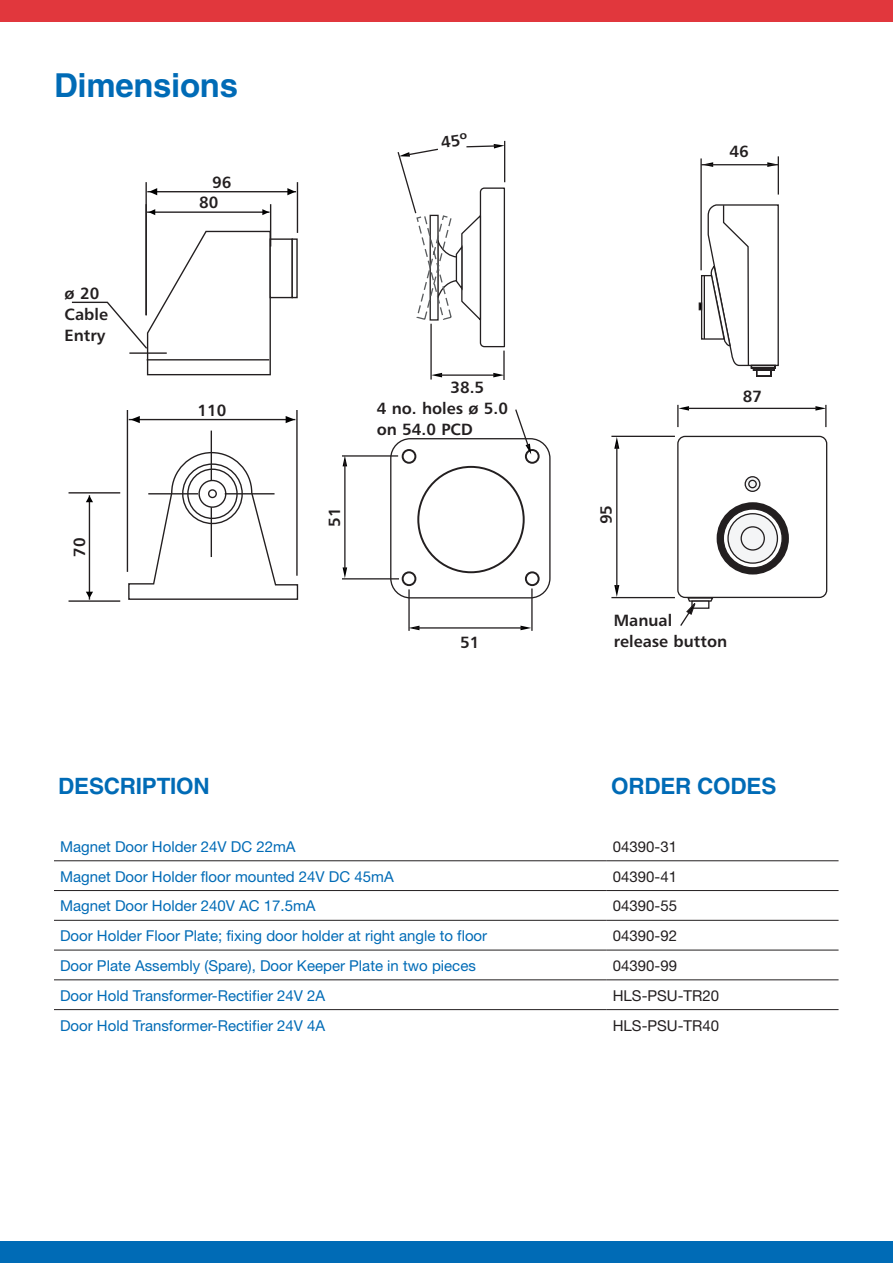
<style>
.page{position:relative;width:893px;height:1263px;background:#fff}
.page>*{position:absolute;margin:0;border:0;box-sizing:border-box;transform-origin:0 0}
.blue_header{font:700 33px "Helvetica LT Std";letter-spacing:-.01em;color:#006bb6}
._2nd_sub{font:700 22.5px "Helvetica LT Std";letter-spacing:-.01em;color:#006bb6}
.t1{font:16.2px/20.9px "Humanist 777 BT Bold B";color:#231f20}
.blue_body{font:15px "Helvetica Neue";color:#006bb6}
.table_body{font:15px "Helvetica Neue";color:#231f20}
</style>
<div class="page">
<div style="left:0;top:0;width:893px;height:21px;background:#e1373d"></div>
<div style="left:0;top:1242px;width:893px;height:21px;background:#006bb6"></div>
<svg style="left:54px;top:861px;width:784px;height:120px"></svg>
<hr style="left:54px;top:860px;width:553px;height:1px;background:#231f20">
<hr style="left:607px;top:860px;width:231px;height:1px;background:#231f20">
<hr style="left:54px;top:890px;width:553px;height:1px;background:#231f20">
<hr style="left:607px;top:890px;width:231px;height:1px;background:#231f20">
<hr style="left:54px;top:920px;width:553px;height:1px;background:#231f20">
<hr style="left:607px;top:920px;width:231px;height:1px;background:#231f20">
<hr style="left:54px;top:950px;width:553px;height:1px;background:#231f20">
<hr style="left:607px;top:950px;width:231px;height:1px;background:#231f20">
<hr style="left:54px;top:979px;width:553px;height:1px;background:#231f20">
<hr style="left:607px;top:979px;width:231px;height:1px;background:#231f20">
<hr style="left:54px;top:1009px;width:553px;height:1px;background:#231f20">
<hr style="left:607px;top:1009px;width:231px;height:1px;background:#231f20">
<svg style="left:128px;top:451px;width:171px;height:149px"></svg>
<div style="left:182px;top:463px;width:61px;height:61px;border:1px solid #231f20;border-radius:50%"></div>
<div style="left:187px;top:468px;width:51px;height:51px;border:1px solid #231f20;border-radius:50%"></div>
<div style="left:198px;top:480px;width:28px;height:28px;border:1px solid #231f20;border-radius:50%"></div>
<div style="left:270px;top:238px;width:23px;height:60px;border:1px solid #231f20"></div>
<div style="left:292px;top:238px;width:6px;height:60px;border:1px solid #231f20"></div>
<hr style="left:127px;top:410px;width:1px;height:162px;background:#231f20">
<hr style="left:296px;top:410px;width:2px;height:166px;background:#231f20">
<hr style="left:69px;top:600px;width:51px;height:2px;background:#231f20">
<hr style="left:69px;top:492px;width:51px;height:1px;background:#231f20">
<hr style="left:211px;top:431px;width:1px;height:49px;background:#231f20">
<hr style="left:211px;top:507px;width:1px;height:50px;background:#231f20">
<hr style="left:225px;top:493px;width:50px;height:1px;background:#231f20">
<hr style="left:148px;top:493px;width:50px;height:1px;background:#231f20">
<div style="left:208px;top:489px;width:9px;height:9px;border:1px solid #231f20;border-radius:50%"></div>
<hr style="left:129px;top:419px;width:166px;height:1px;background:#231f20">
<svg style="left:286px;top:416px;width:9px;height:7px"></svg>
<svg style="left:131px;top:416px;width:9px;height:7px"></svg>
<hr style="left:297px;top:182px;width:1px;height:51px;background:#231f20">
<hr style="left:145px;top:182px;width:2px;height:133px;background:#231f20">
<hr style="left:147px;top:191px;width:149px;height:1px;background:#231f20">
<svg style="left:287px;top:188px;width:8px;height:7px"></svg>
<svg style="left:149px;top:188px;width:8px;height:7px"></svg>
<hr style="left:89px;top:495px;width:1px;height:105px;background:#231f20">
<svg style="left:86px;top:496px;width:7px;height:6px"></svg>
<svg style="left:86px;top:592px;width:7px;height:6px"></svg>
<hr style="left:270px;top:204px;width:1px;height:43px;background:#231f20">
<hr style="left:147px;top:211px;width:122px;height:2px;background:#231f20">
<svg style="left:262px;top:209px;width:7px;height:6px"></svg>
<svg style="left:149px;top:209px;width:6px;height:6px"></svg>
<svg style="left:71px;top:230px;width:201px;height:146px"></svg>
<div style="left:390px;top:438px;width:161px;height:160px;border:1px solid #231f20;border-radius:20px"></div>
<div style="left:525px;top:571px;width:15px;height:15px;border:2px solid #231f20;border-radius:50%"></div>
<div style="left:402px;top:571px;width:14px;height:15px;border:2px solid #231f20;border-radius:50%"></div>
<div style="left:525px;top:449px;width:15px;height:15px;border:2px solid #231f20;border-radius:50%"></div>
<div style="left:402px;top:449px;width:14px;height:15px;border:2px solid #231f20;border-radius:50%"></div>
<div style="left:417px;top:466px;width:108px;height:107px;border:2px solid #231f20;border-radius:50%"></div>
<svg style="left:432px;top:373px;width:10px;height:4px"></svg>
<svg style="left:493px;top:373px;width:10px;height:4px"></svg>
<hr style="left:440px;top:374px;width:55px;height:2px;background:#231f20">
<svg style="left:410px;top:626px;width:9px;height:4px"></svg>
<svg style="left:520px;top:626px;width:11px;height:4px"></svg>
<hr style="left:414px;top:627px;width:108px;height:2px;background:#231f20">
<hr style="left:408px;top:589px;width:2px;height:42px;background:#231f20">
<hr style="left:531px;top:588px;width:2px;height:43px;background:#231f20">
<svg style="left:343px;top:457px;width:4px;height:9px"></svg>
<svg style="left:343px;top:567px;width:4px;height:11px"></svg>
<hr style="left:344px;top:461px;width:2px;height:108px;background:#231f20">
<hr style="left:342px;top:455px;width:56px;height:2px;background:#231f20">
<hr style="left:342px;top:578px;width:57px;height:1px;background:#231f20">
<svg style="left:514px;top:409px;width:17px;height:46px"></svg>
<hr style="left:503px;top:351px;width:2px;height:29px;background:#231f20">
<hr style="left:430px;top:324px;width:2px;height:56px;background:#231f20">
<div style="left:677px;top:436px;width:150px;height:162px;border:1px solid #231f20;border-radius:7px"></div>
<div style="left:717px;top:502px;width:72px;height:72px;background:#231f20;border-radius:50%"></div>
<svg style="left:745px;top:477px;width:15px;height:14px"></svg>
<div style="left:745px;top:476px;width:15px;height:16px;border:1px solid #231f20;border-radius:50%"></div>
<div style="left:749px;top:480px;width:7px;height:8px;background:#f4f5f6;border-radius:50%"></div>
<div style="left:748px;top:480px;width:9px;height:8px;border:1px solid #231f20;border-radius:50%"></div>
<hr style="left:611px;top:436px;width:64px;height:1px;background:#231f20">
<hr style="left:611px;top:597px;width:64px;height:1px;background:#231f20">
<svg style="left:614px;top:437px;width:5px;height:12px"></svg>
<svg style="left:679px;top:406px;width:10px;height:5px"></svg>
<svg style="left:614px;top:585px;width:5px;height:12px"></svg>
<svg style="left:702px;top:162px;width:11px;height:5px"></svg>
<svg style="left:767px;top:162px;width:11px;height:5px"></svg>
<hr style="left:616px;top:444px;width:1px;height:144px;background:#231f20">
<svg style="left:680px;top:596px;width:35px;height:30px"></svg>
<hr style="left:677px;top:405px;width:2px;height:22px;background:#231f20">
<svg style="left:815px;top:405px;width:11px;height:22px"></svg>
<hr style="left:688px;top:408px;width:129px;height:1px;background:#231f20">
<hr style="left:700px;top:158px;width:2px;height:112px;background:#231f20">
<hr style="left:778px;top:156px;width:1px;height:39px;background:#231f20">
<img style="left:706px;top:165px;width:72px;height:1px">
<hr style="left:701px;top:164px;width:77px;height:1px;background:#231f20">
<svg style="left:723px;top:509px;width:59px;height:59px"></svg>
<div style="left:723px;top:508px;width:60px;height:60px;border:1px solid #231f20;border-radius:50%"></div>
<div style="left:728px;top:514px;width:49px;height:49px;background:#f4f5f6;border-radius:50%"></div>
<div style="left:727px;top:513px;width:51px;height:51px;border:1px solid #231f20;border-radius:50%"></div>
<div style="left:740px;top:526px;width:25px;height:25px;border:1px solid #231f20;border-radius:50%"></div>
<svg style="left:698px;top:204px;width:81px;height:173px"></svg>
<svg style="left:397px;top:140px;width:109px;height:208px"></svg>
<p class="blue_header" style="left:54px;top:66px;width:186px">Dimensions</p>
<p class="t1" style="left:212px;top:172px;width:21px">96</p>
<p class="t1" style="left:65px;top:282px;width:45px">ø 20<br>Cable<br>Entry</p>
<p class="t1" style="left:69px;top:557px;width:21px;rotate:-90deg">70</p>
<p class="t1" style="left:199px;top:192px;width:21px">80</p>
<p class="t1" style="left:198px;top:399px;width:30px">110</p>
<p class="t1" style="left:451px;top:376px;width:35px">38.5</p>
<p class="t1" style="left:377px;top:397px;width:133px">4 no. holes ø 5.0 on 54.0 PCD</p>
<p class="t1" style="left:324px;top:527px;width:21px;rotate:-90deg">51</p>
<p class="t1" style="left:595px;top:524px;width:21px;rotate:-90deg">95</p>
<p class="t1" style="left:730px;top:141px;width:21px">46</p>
<p class="t1" style="left:743px;top:386px;width:21px">87</p>
<p class="t1" style="left:460px;top:631px;width:21px">51</p>
<p class="t1" style="left:614px;top:610px;width:115px">Manual release button</p>
<p class="_2nd_sub" style="left:58px;top:773px;width:153px">DESCRIPTION</p>
<p class="_2nd_sub" style="left:611px;top:773px;width:167px">ORDER CODES</p>
<p class="blue_body" style="left:60px;top:837px;width:237px">Magnet Door Holder 24V DC 22mA</p>
<p class="table_body" style="left:613px;top:837px;width:66px">04390-31</p>
<p class="blue_body" style="left:60px;top:867px;width:335px">Magnet Door Holder floor mounted 24V DC 45mA</p>
<p class="table_body" style="left:613px;top:867px;width:66px">04390-41</p>
<p class="blue_body" style="left:60px;top:897px;width:257px">Magnet Door Holder 240V AC 17.5mA</p>
<p class="table_body" style="left:613px;top:897px;width:66px">04390-55</p>
<p class="blue_body" style="left:60px;top:927px;width:429px">Door Holder Floor Plate; fixing door holder at right angle to floor</p>
<p class="table_body" style="left:613px;top:927px;width:66px">04390-92</p>
<p class="blue_body" style="left:60px;top:956px;width:417px">Door Plate Assembly (Spare), Door Keeper Plate in two pieces</p>
<p class="table_body" style="left:613px;top:956px;width:66px">04390-99</p>
<p class="blue_body" style="left:60px;top:986px;width:267px">Door Hold Transformer-Rectifier 24V 2A</p>
<p class="table_body" style="left:613px;top:986px;width:108px">HLS-PSU-TR20</p>
<p class="blue_body" style="left:60px;top:1016px;width:267px">Door Hold Transformer-Rectifier 24V 4A</p>
<p class="table_body" style="left:613px;top:1016px;width:108px">HLS-PSU-TR40</p>
</div>
